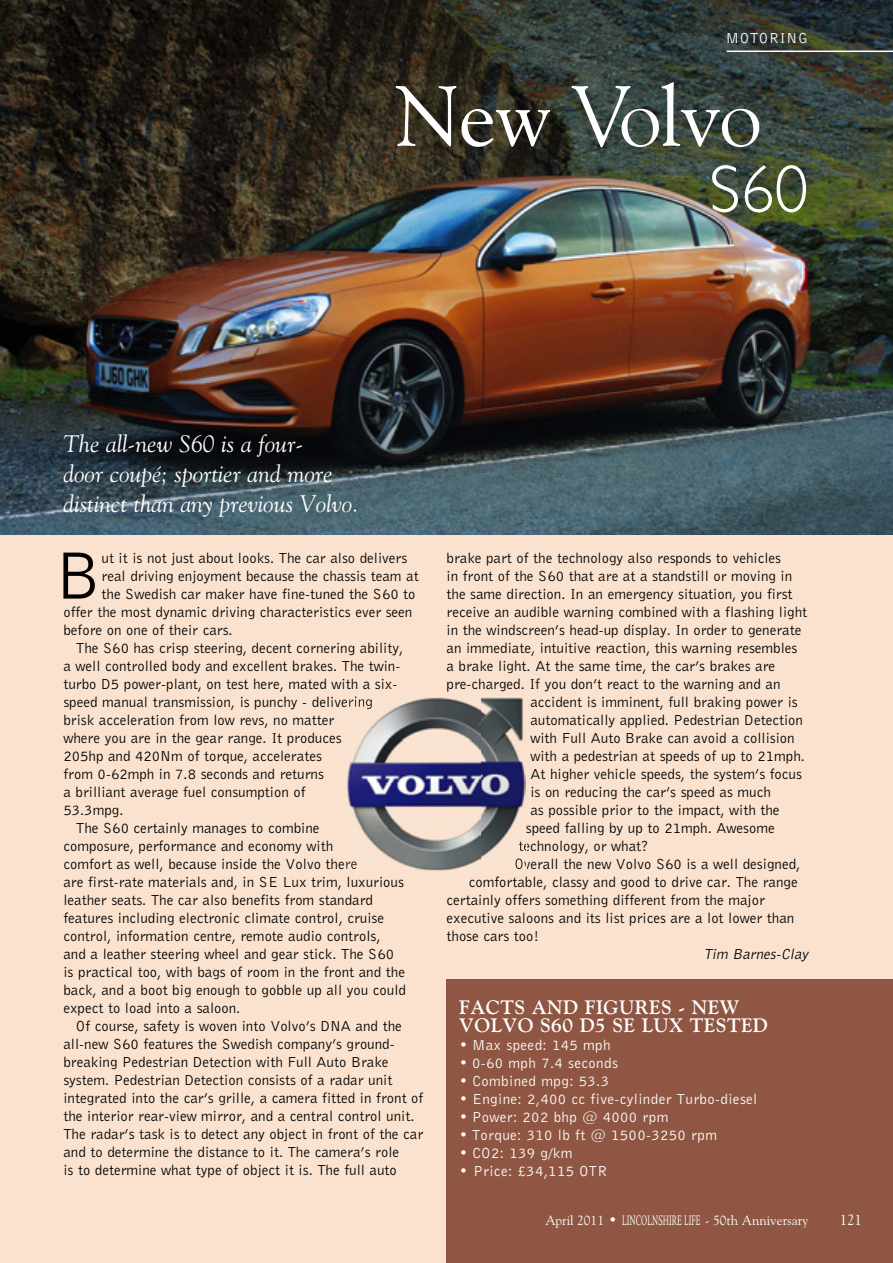
<style>
.page{position:relative;width:893px;height:1263px;background:#fff}
.page>*{position:absolute;margin:0;border:0;box-sizing:border-box;transform-origin:0 0}
.t1{font:85.5px "Goudy Old Style BT";letter-spacing:-.02em;color:#fff}
.t2{font:69.15px "Bell Gothic BT";color:#000}
.t3{font:300 67.5px "Gill Sans";color:#fff}
.t4{font:italic 24px/30px "Goudy Old Style BT";color:#fff}
.t5{font:700 19.5px/18px "Goudy Old Style BT";letter-spacing:.025em;color:#fff}
.t6{font:15px "Bell Gothic BT";color:#000}
.t7{font:15px "Bell Gothic BT";letter-spacing:.025em;color:#fff}
.t8{font:italic 15px "Bell Gothic BT";color:#000}
.t9{font:15px "Goudy Old Style BT";color:#fff}
.t10{font:13.5px "Goudy Old Style BT";color:#fff}
.s1{font-family:"Bell Gothic BT";font-size:15px}
.s2{font-family:"Legacy Serif";font-size:15px}
</style>
<div class="page">
<div style="left:0;top:0;width:892px;height:1262px;background:#fbe2ce"></div>
<img style="left:0;top:0;width:892px;height:534px">
<hr style="left:726px;top:50px;width:166px;height:2px;background:#fff">
<div style="left:446px;top:979px;width:446px;height:283px;background:#8f5743"></div>
<img style="left:347px;top:696px;width:178px;height:174px">
<img style="left:345px;top:696px;width:27px;height:13px">
<svg style="left:346px;top:858px;width:11px;height:12px"></svg>
<svg style="left:515px;top:840px;width:11px;height:30px"></svg>
<p class="t7" style="left:725px;top:29px;width:84px">MOTORING</p>
<h1 class="t1" style="left:395px;top:63px;width:367px">New Volvo</h1>
<h3 class="t3" style="left:708px;top:151px;width:101px">S60</h3>
<h3 class="t4" style="left:63px;top:428px;width:296px">The all-new S60 is a four-<br>door coupé; sportier and more distinct than any previous Volvo.</h3>
<h2 class="t2" style="left:55px;top:532px;width:48px">B</h2>
<p class="t6" style="left:101px;top:548px;width:307px">ut it is not just about looks. The car also delivers</p>
<p class="t6" style="left:101px;top:566px;width:318px">real driving enjoyment because the chassis team at</p>
<p class="t6" style="left:101px;top:584px;width:315px">the Swedish car maker have fine-tuned the S60 to</p>
<p class="t6" style="left:63px;top:602px;width:350px">offer the most dynamic driving characteristics ever seen</p>
<p class="t6" style="left:63px;top:620px;width:171px">before on one of their cars.</p>
<p class="t6" style="left:76px;top:638px;width:328px">The S60 has crisp steering, decent cornering ability,</p>
<p class="t6" style="left:63px;top:656px;width:338px">a well controlled body and excellent brakes. The twin-</p>
<p class="t6" style="left:63px;top:674px;width:335px">turbo D5 power-plant, on test here, mated with a six-</p>
<p class="t6" style="left:63px;top:692px;width:310px">speed manual transmission, is punchy - delivering</p>
<p class="t6" style="left:63px;top:710px;width:272px">brisk acceleration from low revs, no matter</p>
<p class="t6" style="left:63px;top:728px;width:279px">where you are in the gear range. It produces</p>
<p class="t6" style="left:63px;top:746px;width:260px">205hp and 420Nm of torque, accelerates</p>
<p class="t6" style="left:63px;top:764px;width:262px">from 0-62mph in 7.8 seconds and returns</p>
<p class="t6" style="left:63px;top:782px;width:243px">a brilliant average fuel consumption of</p>
<p class="t6" style="left:63px;top:800px;width:62px">53.3mpg.</p>
<p class="t6" style="left:76px;top:818px;width:245px">The S60 certainly manages to combine</p>
<p class="t6" style="left:63px;top:836px;width:271px">composure, performance and economy with</p>
<p class="t6" style="left:63px;top:854px;width:295px">comfort as well, because inside the Volvo there</p>
<p class="t6" style="left:63px;top:872px;width:342px">are first-rate materials and, in SE Lux trim, luxurious</p>
<p class="t6" style="left:63px;top:890px;width:311px">leather seats. The car also benefits from standard</p>
<p class="t6" style="left:63px;top:908px;width:322px">features including electronic climate control, cruise</p>
<p class="t6" style="left:63px;top:926px;width:318px">control, information centre, remote audio controls,</p>
<p class="t6" style="left:63px;top:944px;width:332px">and a leather steering wheel and gear stick. The S60</p>
<p class="t6" style="left:63px;top:962px;width:343px">is practical too, with bags of room in the front and the</p>
<p class="t6" style="left:63px;top:980px;width:344px">back, and a boot big enough to gobble up all you could</p>
<p class="t6" style="left:63px;top:998px;width:178px">expect to load into a saloon.</p>
<p class="t6" style="left:76px;top:1016px;width:327px">Of course, safety is woven into Volvo’s DNA and the</p>
<p class="t6" style="left:63px;top:1034px;width:333px">all-new S60 features the Swedish company’s ground-</p>
<p class="t6" style="left:63px;top:1052px;width:326px">breaking Pedestrian Detection with Full Auto Brake</p>
<p class="t6" style="left:63px;top:1070px;width:330px">system. Pedestrian Detection consists of a radar unit</p>
<p class="t6" style="left:63px;top:1088px;width:361px">integrated into the car’s grille, a camera fitted in front of</p>
<p class="t6" style="left:63px;top:1106px;width:352px">the interior rear-view mirror, and a central control unit.</p>
<p class="t6" style="left:63px;top:1124px;width:361px">The radar’s task is to detect any object in front of the car</p>
<p class="t6" style="left:63px;top:1142px;width:337px">and to determine the distance to it. The camera’s role</p>
<p class="t6" style="left:63px;top:1160px;width:335px">is to determine what type of object it is. The full auto</p>
<p class="t6" style="left:446px;top:548px;width:336px">brake part of the technology also responds to vehicles</p>
<p class="t6" style="left:446px;top:566px;width:347px">in front of the S60 that are at a standstill or moving in</p>
<p class="t6" style="left:446px;top:584px;width:347px">the same direction. In an emergency situation, you first</p>
<p class="t6" style="left:446px;top:602px;width:362px">receive an audible warning combined with a flashing light</p>
<p class="t6" style="left:446px;top:620px;width:356px">in the windscreen’s head-up display. In order to generate</p>
<p class="t6" style="left:446px;top:638px;width:352px">an immediate, intuitive reaction, this warning resembles</p>
<p class="t6" style="left:446px;top:656px;width:330px">a brake light. At the same time, the car’s brakes are</p>
<p class="t6" style="left:446px;top:674px;width:335px">pre-charged. If you don’t react to the warning and an</p>
<p class="t6" style="left:530px;top:692px;width:269px">accident is imminent, full braking power is</p>
<p class="t6" style="left:530px;top:710px;width:274px">automatically applied. Pedestrian Detection</p>
<p class="t6" style="left:530px;top:728px;width:266px">with Full Auto Brake can avoid a collision</p>
<p class="t6" style="left:530px;top:746px;width:276px">with a pedestrian at speeds of up to 21mph.</p>
<p class="t6" style="left:530px;top:764px;width:273px">At higher vehicle speeds, the system’s focus</p>
<p class="t6" style="left:530px;top:782px;width:242px">is on reducing the car’s speed as much</p>
<p class="t6" style="left:530px;top:800px;width:250px">as possible prior to the impact, with the</p>
<p class="t6" style="left:525px;top:818px;width:250px">speed falling by up to 21mph. Awesome</p>
<p class="t6" style="left:518px;top:836px;width:132px">technology, or what?</p>
<p class="t6" style="left:514px;top:854px;width:287px">Overall the new Volvo S60 is a well designed,</p>
<p class="t6" style="left:468px;top:872px;width:330px">comfortable, classy and good to drive car. The range</p>
<p class="t6" style="left:446px;top:890px;width:320px">certainly offers something different from the major</p>
<p class="t6" style="left:446px;top:908px;width:349px">executive saloons and its list prices are a lot lower than</p>
<p class="t6" style="left:446px;top:926px;width:94px">those cars too!</p>
<p class="t8" style="left:703px;top:944px;width:109px">Tim Barnes-Clay</p>
<h3 class="t5" style="left:459px;top:997px;width:310px">FACTS AND FIGURES - NEW<br>VOLVO S60 D5 SE LUX TESTED</h3>
<p class="t7" style="left:459px;top:1035px;width:153px">• Max speed: 145 mph</p>
<p class="t7" style="left:459px;top:1053px;width:160px">• 0-60 mph 7.4 seconds</p>
<p class="t7" style="left:459px;top:1071px;width:151px">• Combined mpg: 53.3</p>
<p class="t7" style="left:459px;top:1089px;width:299px">• Engine: 2,400 cc five-cylinder Turbo-diesel</p>
<p class="t7" style="left:459px;top:1107px;width:210px">• Power: 202 bhp @ 4000 rpm</p>
<p class="t7" style="left:459px;top:1125px;width:259px">• Torque: 310 lb ft @ 1500-3250 rpm</p>
<p class="t7" style="left:459px;top:1143px;width:115px">• CO2: 139 g/km</p>
<p class="t7" style="left:459px;top:1161px;width:150px">• Price: £34,115 OTR</p>
<p class="t10" style="left:545px;top:1211px;width:264px">April 2011 <span class="s1">•</span> <span class="s2">LINCOLNSHIRE LIFE</span> - 50th Anniversary</p>
<p class="t9" style="left:839px;top:1209px;width:24px">121</p>
</div>
